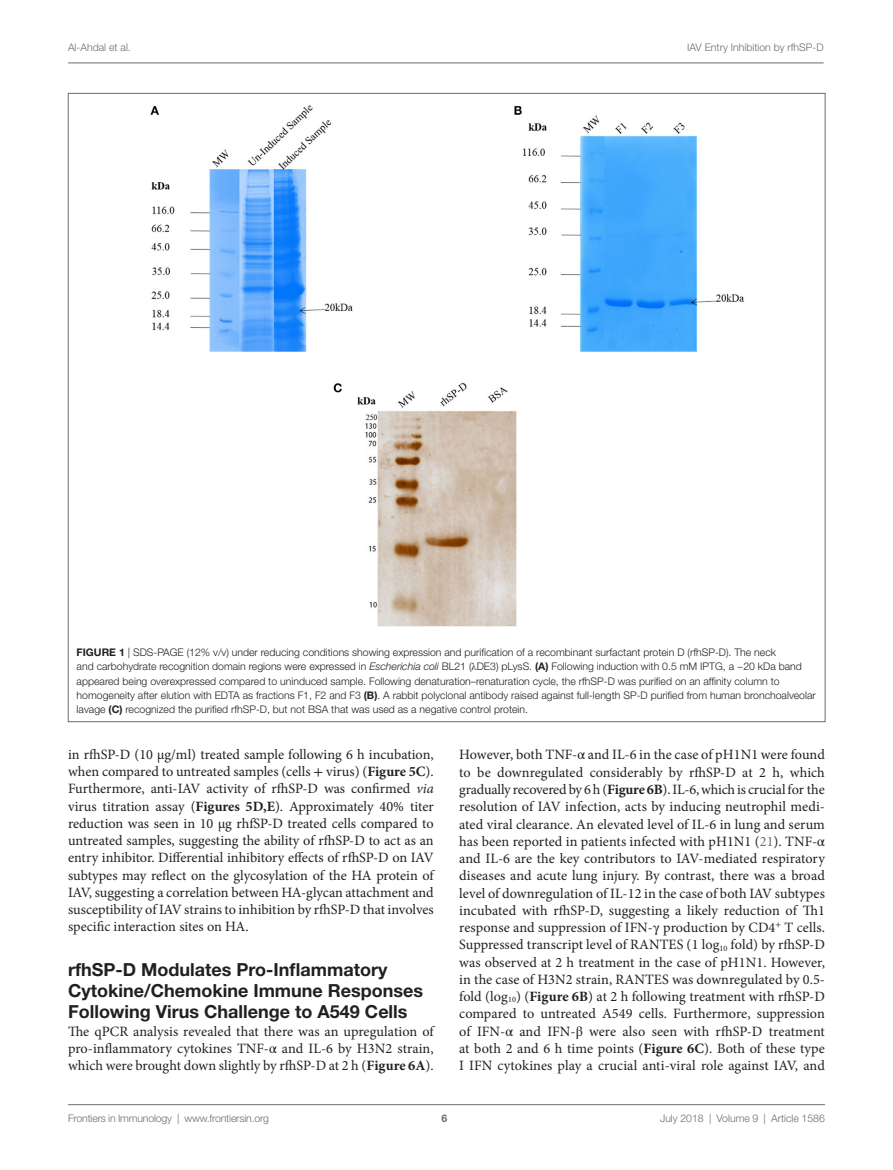
<style>
.page{position:relative;width:893px;height:1170px;background:#fff}
.page>*{position:absolute;margin:0;border:0;box-sizing:border-box;transform-origin:0 0}
.t1{font:700 18px/21px "Helvetica Neue LT Std";color:#231f20}
.t2{font:14.25px/17.2px "Minion Pro";color:#231f20;text-align:justify}
.t3{font:300 10.5px/14.2px "Helvetica Neue LT Std";color:#231f20}
.t4{font:300 10.5px "Helvetica Neue LT Std";color:#6c6d70}
.t5{font:700 10.5px "Helvetica Neue LT Std";color:#6c6d70}
.s1{font-weight:700}
.s2{font-style:italic}
.s3{font-family:"STIX General";font-weight:400}
.s4{font-family:"STIX General"}
.s5{color:#6c6d70}
</style>
<div class="page">
<img style="left:150px;top:105px;width:594px;height:521px">
<hr style="left:68px;top:63px;width:756px;height:1px;background:#6c6d70">
<hr style="left:68px;top:1104px;width:757px;height:1px;background:#6c6d70">
<p class="t4" style="left:68px;top:41px;width:64px">Al-Ahdal et al.</p>
<p class="t4" style="left:687px;top:41px;width:138px">IAV Entry Inhibition by rfhSP-D</p>
<p class="t3" style="left:77px;top:645px;width:741px"><span class="s1">FIG URE 1</span> | SDS-PAGE (12% v/v) under reducing conditions showing expression and purification of a recombinant surfactant protein D (rfhSP-D). The neck<br>and carbohydrate recognition domain regions were expressed in <span class="s2">Escherichia coli</span> BL21 (<span class="s3">λ</span>DE3) pLysS. <span class="s1">(A)</span> Following induction with 0.5 mM IPTG, a ~20 kDa band appeared being overexpressed compared to uninduced sample. Following denaturation–renaturation cycle, the rfhSP-D was purified on an affinity column to homogeneity after elution with EDTA as fractions F1, F2 and F3 <span class="s1">(B)</span>. A rabbit polyclonal antibody raised against full-length SP-D purified from human bronchoalveolar lavage <span class="s1">(C)</span> recognized the purified rfhSP-D, but not BSA that was used as a negative control protein.</p>
<p class="t2" style="left:68px;top:745px;width:367px">in rfhSP-D (10 µg/ml) treated sample following 6 h incubation, when compared to untreated samples (cells <span class="s4">+</span> virus) (<span class="s1">Figure 5C</span>).<br>Furthermore, anti-IAV activity of rfhSP-D was confirmed <span class="s2">via </span>virus titration assay (<span class="s1">Figures 5D,E</span>). Approximately 40% titer reduction was seen in 10 µg rhfSP-D treated cells compared to untreated samples, suggesting the ability of rfhSP-D to act as an entry inhibitor. Differential inhibitory effects of rfhSP-D on IAV subtypes may reflect on the glycosylation of the HA protein of IAV, suggesting a correlation between HA-glycan attachment and susceptibility of IAV strains to inhibition by rfhSP-D that involves specific interaction sites on HA.</p>
<p class="t1" style="left:68px;top:958px;width:357px">rfhSP-D Modulates Pro-Inflammatory<br>Cytokine/Chemokine Immune Responses<br>Following Virus Challenge to A549 Cells</p>
<p class="t2" style="left:68px;top:1022px;width:367px">The qPCR analysis revealed that there was an upregulation of pro-inflammatory cytokines TNF-<span class="s4">α</span> and IL-6 by H3N2 strain, which were brought down slightly by rfhSP-D at 2 h (<span class="s1">Figure 6A</span>).</p>
<p class="t2" style="left:459px;top:746px;width:367px">However, both TNF-<span class="s4">α</span> and IL-6 in the case of pH1N1 were found to be downregulated considerably by rfhSP-D at 2 h, which gradually recovered by 6 h (<span class="s1">Figure 6B</span>). IL-6, which is crucial for the resolution of IAV infection, acts by inducing neutrophil medi&shy;ated viral clearance. An elevated level of IL-6 in lung and serum has been reported in patients infected with pH1N1 (<span class="s5">21</span>). TNF-<span class="s4">α </span>and IL-6 are the key contributors to IAV-mediated respiratory diseases and acute lung injury. By contrast, there was a broad level of downregulation of IL-12 in the case of both IAV subtypes incubated with rfhSP-D, suggesting a likely reduction of Th1 response and suppression of IFN-<span class="s4">γ</span> production by CD4<sup>+</sup> T cells.<br>Suppressed transcript level of RANTES (1 log<sub>10</sub> fold) by rfhSP-D was observed at 2 h treatment in the case of pH1N1. However, in the case of H3N2 strain, RANTES was downregulated by 0.5- fold (log<sub>10</sub>) (<span class="s1">Figure 6B</span>) at 2 h following treatment with rfhSP-D compared to untreated A549 cells. Furthermore, suppression of IFN-<span class="s4">α</span> and IFN-<span class="s4">β</span> were also seen with rfhSP-D treatment at both 2 and 6 h time points (<span class="s1">Figure 6C</span>). Both of these type I IFN cytokines play a crucial anti-viral role against IAV, and</p>
<p class="t4" style="left:68px;top:1111px;width:203px">Frontiers in Immunology | www.frontiersin.org</p>
<p class="t4" style="left:660px;top:1111px;width:166px">July 2018 | Volume 9 | Article 1586</p>
<p class="t5" style="left:441px;top:1111px;width:7px">6</p>
</div>
